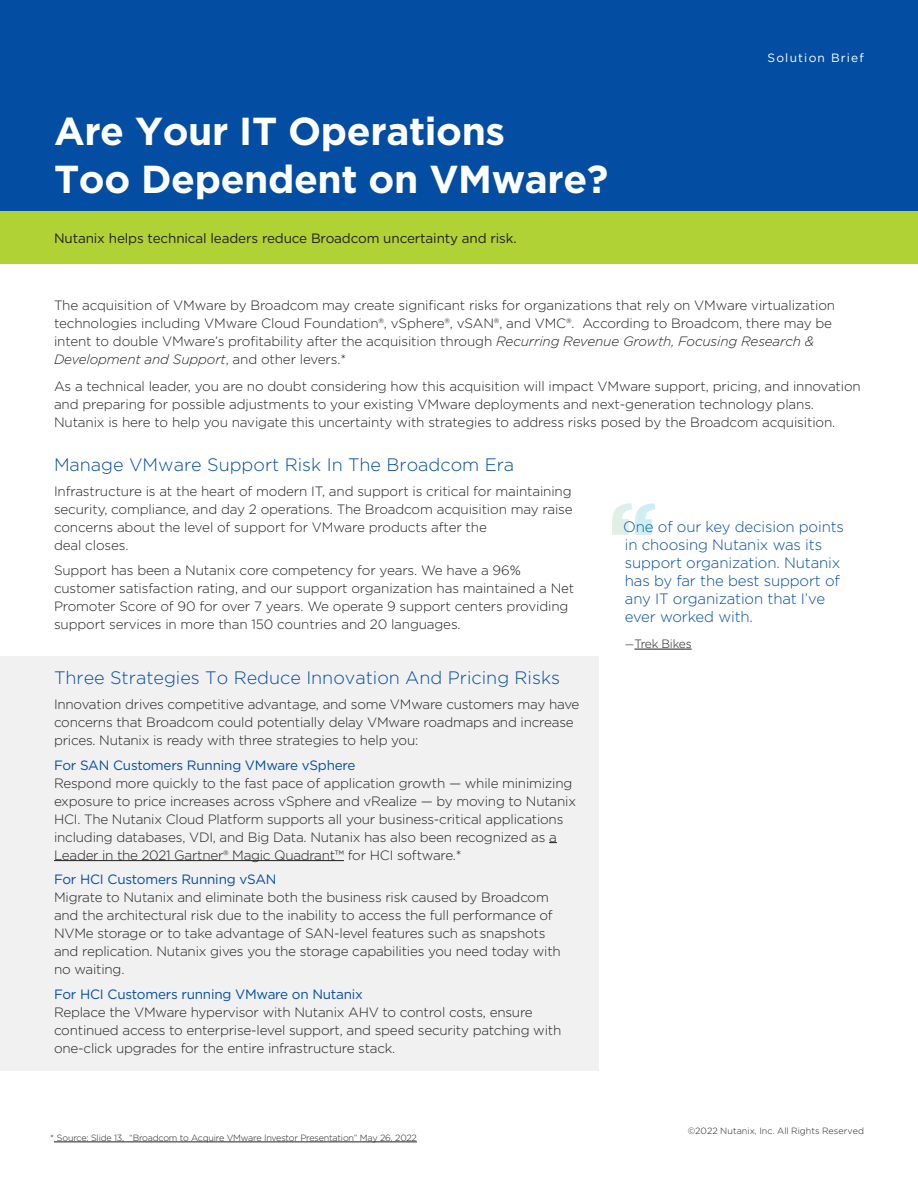
<style>
.page{position:relative;width:918px;height:1188px;background:#fff}
.page>*{position:absolute;margin:0;border:0;box-sizing:border-box;transform-origin:0 0}
.TitleSub{font:700 39px/48px "Gotham";letter-spacing:-.01em;color:#fff}
.WhiteText{font:300 18px "Gotham";color:#034ea2}
.BodyTextBeforeBullet{font:300 15px/18px "Gotham";letter-spacing:-.01em;color:#034ea2}
.WhiteText-2{font:300 13.5px/18px "Gotham";letter-spacing:-.015em;color:#231f20}
.WhiteText-3{font:13.5px "Gotham";letter-spacing:-.01em;color:#231f20}
.BodyTextBeforeBullet-2{font:12px "Gotham";letter-spacing:.1em;color:#fff}
.BodyTextBeforeBullet-3{font:300 12px "Gotham";letter-spacing:-.02em;color:#231f20}
.WhiteText-4{font:300 9px "Gotham";letter-spacing:-.02em;color:#231f20}
.BodyTextBeforeBullet-4{font:300 9px "Gotham";letter-spacing:.005em;color:#231f20}
.s1{font-style:italic}
.s2{font-weight:400;color:#034ea2}
.s3{font-size:10.5px}
</style>
<div class="page">
<div style="left:0;top:0;width:918px;height:212px;background:#034ea2"></div>
<div style="left:0;top:657px;width:598px;height:414px;background:#f1f1f2"></div>
<div style="left:0;top:212px;width:918px;height:52px;background:#b0d235"></div>
<hr style="left:54px;top:860px;width:290px;height:1px;background:#231f20">
<hr style="left:634px;top:649px;width:58px;height:1px;background:#231f20">
<svg style="left:612px;top:503px;width:44px;height:32px"></svg>
<hr style="left:54px;top:1142px;width:363px;height:1px;background:#231f20">
<p class="TitleSub" style="left:54px;top:107px;width:556px">Are Your IT Operations<br>Too Dependent on VMware?</p>
<p class="WhiteText-3" style="left:54px;top:230px;width:464px">Nutanix helps technical leaders reduce Broadcom uncertainty and risk.</p>
<p class="BodyTextBeforeBullet-2" style="left:767px;top:50px;width:98px">Solution Brief</p>
<p class="WhiteText-2" style="left:54px;top:295px;width:783px">The acquisition of VMware by Broadcom may create significant risks for organizations that rely on VMware virtualization technologies including VMware Cloud Foundation®, vSphere®, vSAN®, and VMC®. According to Broadcom, there may be intent to double VMware’s profitability after the acquisition through <span class="s1">Recurring Revenue Growth, Focusing Research &amp; Development and Support</span>, and other levers.*</p>
<p class="WhiteText-2" style="left:54px;top:376px;width:808px">As a technical leader, you are no doubt considering how this acquisition will impact VMware support, pricing, and innovation and preparing for possible adjustments to your existing VMware deployments and next-generation technology plans.<br>Nutanix is here to help you navigate this uncertainty with strategies to address risks posed by the Broadcom acquisition.</p>
<p class="WhiteText" style="left:54px;top:453px;width:462px">Manage VMware Support Risk In The Broadcom Era</p>
<p class="WhiteText-2" style="left:54px;top:482px;width:520px">Infrastructure is at the heart of modern IT, and support is critical for maintaining security, compliance, and day 2 operations. The Broadcom acquisition may raise concerns about the level of support for VMware products after the<br>deal closes.</p>
<p class="WhiteText-2" style="left:54px;top:561px;width:522px">Support has been a Nutanix core competency for years. We have a 96% customer satisfaction rating, and our support organization has maintained a Net Promoter Score of 90 for over 7 years. We operate 9 support centers providing support services in more than 150 countries and 20 languages.</p>
<p class="WhiteText" style="left:54px;top:666px;width:508px">Three Strategies To Reduce Innovation And Pricing Risks</p>
<p class="WhiteText-2" style="left:54px;top:695px;width:527px">Innovation drives competitive advantage, and some VMware customers may have concerns that Broadcom could potentially delay VMware roadmaps and increase prices. Nutanix is ready with three strategies to help you:</p>
<p class="WhiteText-2" style="left:54px;top:755px;width:524px"><span class="s2">For SAN Customers Running VMware vSphere<br></span>Respond more quickly to the fast pace of application growth — while minimizing exposure to price increases across vSphere and vRealize — by moving to Nutanix HCI. The Nutanix Cloud Platform supports all your business-critical applications including databases, VDI, and Big Data. Nutanix has also been recognized as a Leader in the 2021 Gartner® Magic Quadrant™ for HCI software.*</p>
<p class="WhiteText-2" style="left:54px;top:870px;width:508px"><span class="s2">For HCI Customers Running vSAN<br></span>Migrate to Nutanix and eliminate both the business risk caused by Broadcom and the architectural risk due to the inability to access the full performance of NVMe storage or to take advantage of SAN-level features such as snapshots and replication. Nutanix gives you the storage capabilities you need today with no waiting.</p>
<p class="WhiteText-2" style="left:54px;top:985px;width:509px"><span class="s2">For HCI Customers running VMware on Nutanix<br></span>Replace the VMware hypervisor with Nutanix AHV to control costs, ensure continued access to enterprise-level support, and speed security patching with one-click upgrades for the entire infrastructure stack.</p>
<p class="BodyTextBeforeBullet" style="left:623px;top:517px;width:222px">One of our key decision points in choosing Nutanix was its support organization. Nutanix has by far the best support of any IT organization that I’ve ever worked with.</p>
<p class="BodyTextBeforeBullet-3" style="left:625px;top:636px;width:68px"><span class="s3">—</span>Trek Bikes</p>
<p class="WhiteText-4" style="left:50px;top:1132px;width:368px">* Source: Slide 13, “Broadcom to Acquire VMware Investor Presentation” May 26, 2022</p>
<p class="BodyTextBeforeBullet-4" style="left:688px;top:1125px;width:178px">©2022 Nutanix, Inc. All Rights Reserved</p>
</div>
